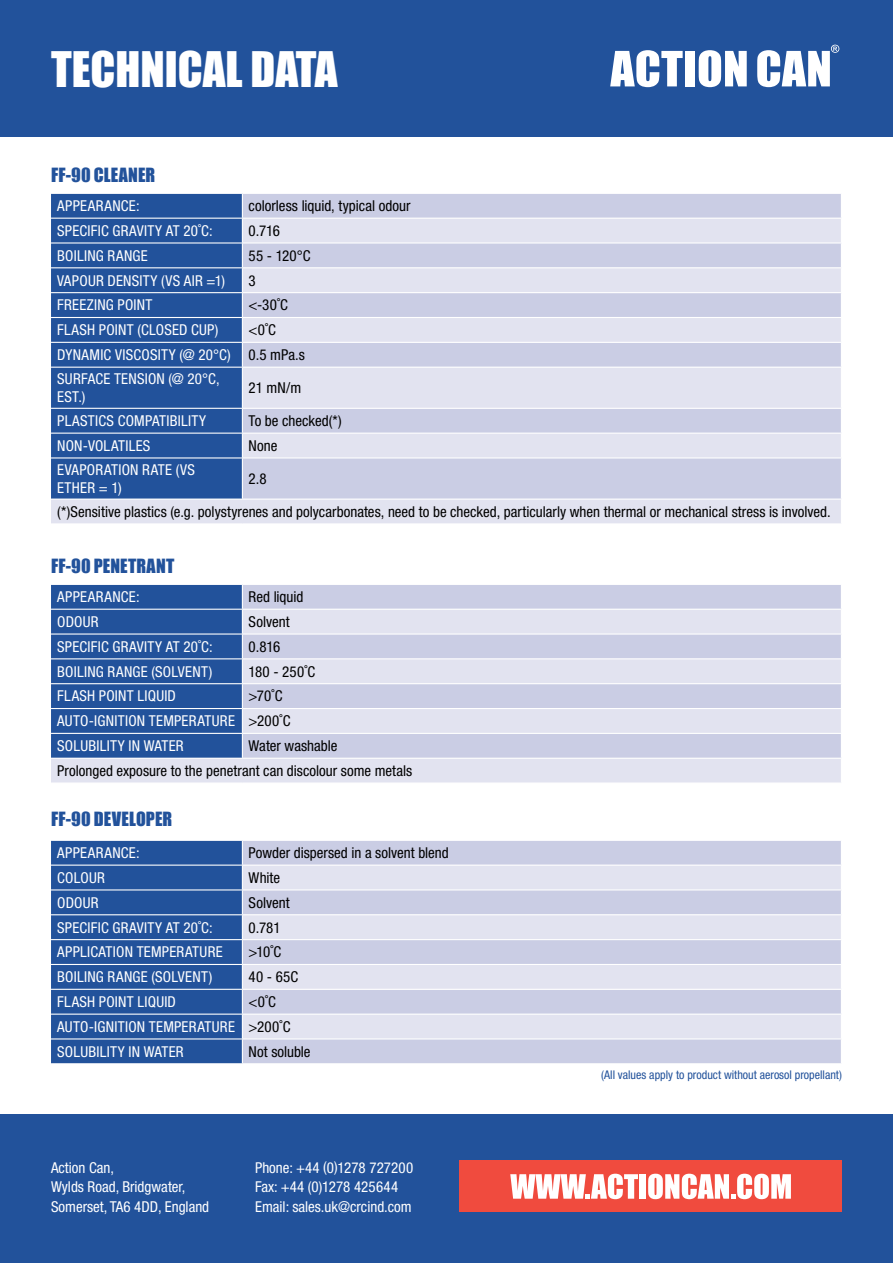
<style>
.page{position:relative;width:893px;height:1263px;background:#fff}
.page>*{position:absolute;margin:0;border:0;box-sizing:border-box;transform-origin:0 0}
.t1{font:45px "Impact";color:#fff}
.t2{font:18px "Impact";color:#22529b}
.t3{font:condensed 15px/24.9px "Helvetica Neue LT Std";letter-spacing:.015em;color:#fff}
.t4{font:condensed 15px/33px "Helvetica Neue LT Std";color:#000}
.t5{font:condensed 12px "Helvetica Neue LT Std";color:#22529b}
.s1{color:#fff}
.s2{color:#000}
</style>
<div class="page">
<div style="left:0;top:0;width:893px;height:136px;background:#22529b"></div>
<svg style="left:610px;top:50px;width:73px;height:37px"></svg>
<div style="left:685px;top:51px;width:10px;height:35px;background:#fff"></div>
<svg style="left:699px;top:50px;width:48px;height:37px"></svg>
<svg style="left:757px;top:45px;width:82px;height:42px"></svg>
<div style="left:51px;top:194px;width:191px;height:24px;background:#22529b"></div>
<div style="left:243px;top:194px;width:598px;height:24px;background:#cacde4"></div>
<svg style="left:51px;top:219px;width:790px;height:304px;background:#afbbd9"></svg>
<hr style="left:51px;top:242px;width:191px;height:2px;background:#fff">
<hr style="left:242px;top:242px;width:600px;height:2px;background:#fff">
<hr style="left:51px;top:267px;width:191px;height:1px;background:#fff">
<hr style="left:242px;top:267px;width:600px;height:1px;background:#fff">
<hr style="left:51px;top:292px;width:191px;height:1px;background:#fff">
<hr style="left:242px;top:292px;width:600px;height:1px;background:#fff">
<hr style="left:51px;top:317px;width:191px;height:1px;background:#fff">
<hr style="left:242px;top:317px;width:600px;height:1px;background:#fff">
<hr style="left:51px;top:342px;width:191px;height:1px;background:#fff">
<hr style="left:242px;top:342px;width:600px;height:1px;background:#fff">
<svg style="left:242px;top:217px;width:1px;height:150px"></svg>
<hr style="left:51px;top:367px;width:191px;height:1px;background:#fff">
<hr style="left:242px;top:367px;width:600px;height:1px;background:#fff">
<hr style="left:242px;top:368px;width:1px;height:40px;background:#fff">
<hr style="left:51px;top:408px;width:191px;height:1px;background:#fff">
<hr style="left:242px;top:408px;width:600px;height:1px;background:#fff">
<hr style="left:51px;top:433px;width:191px;height:1px;background:#fff">
<hr style="left:242px;top:433px;width:600px;height:1px;background:#fff">
<svg style="left:242px;top:409px;width:1px;height:48px"></svg>
<hr style="left:51px;top:457px;width:191px;height:1px;background:#fff">
<hr style="left:242px;top:457px;width:600px;height:1px;background:#fff">
<hr style="left:242px;top:458px;width:1px;height:40px;background:#fff">
<hr style="left:51px;top:498px;width:191px;height:2px;background:#fff">
<hr style="left:242px;top:498px;width:600px;height:2px;background:#fff">
<div style="left:243px;top:585px;width:598px;height:24px;background:#cacde4"></div>
<svg style="left:51px;top:610px;width:790px;height:172px;background:#d8daeb"></svg>
<hr style="left:242px;top:633px;width:600px;height:2px;background:#fff">
<hr style="left:242px;top:658px;width:600px;height:1px;background:#fff">
<hr style="left:242px;top:683px;width:600px;height:1px;background:#fff">
<hr style="left:242px;top:708px;width:600px;height:1px;background:#fff">
<hr style="left:242px;top:733px;width:600px;height:1px;background:#fff">
<svg style="left:51px;top:584px;width:192px;height:174px;background:#2c599f"></svg>
<hr style="left:51px;top:758px;width:191px;height:1px;background:#fff">
<hr style="left:242px;top:758px;width:600px;height:1px;background:#fff">
<div style="left:243px;top:841px;width:598px;height:222px;background:#cacde4"></div>
<svg style="left:243px;top:866px;width:598px;height:172px;background:#d8d9ea"></svg>
<hr style="left:242px;top:864px;width:600px;height:2px;background:#fff">
<hr style="left:242px;top:889px;width:600px;height:1px;background:#fff">
<hr style="left:242px;top:914px;width:600px;height:1px;background:#fff">
<hr style="left:242px;top:939px;width:600px;height:1px;background:#fff">
<hr style="left:242px;top:964px;width:600px;height:1px;background:#fff">
<hr style="left:242px;top:989px;width:600px;height:1px;background:#fff">
<hr style="left:242px;top:1013px;width:600px;height:2px;background:#fff">
<hr style="left:242px;top:1038px;width:600px;height:1px;background:#fff">
<svg style="left:51px;top:840px;width:192px;height:223px;background:#2b599f"></svg>
<div style="left:0;top:1114px;width:893px;height:149px;background:#22529b"></div>
<div style="left:459px;top:1161px;width:383px;height:51px;background:#f04b3e"></div>
<svg style="left:510px;top:1174px;width:128px;height:25px"></svg>
<div style="left:639px;top:1174px;width:7px;height:25px;background:#fff"></div>
<svg style="left:648px;top:1174px;width:143px;height:25px"></svg>
<h1 class="t1" style="left:51px;top:34px;width:288px">TECHNICAL DATA</h1>
<p class="t2" style="left:51px;top:161px;width:53px">FF-90 CLEA</p>
<p class="t2" style="left:128px;top:161px;width:19px">NER</p>
<p class="t3" style="left:57px;top:193px;width:84px">APPEARANCE:</p>
<p class="t4" style="left:249px;top:189px;width:163px">colorless liquid, typical odour</p>
<p class="t3" style="left:57px;top:218px;width:157px">SPECIFIC GRAVITY AT 20˚C:</p>
<p class="t4" style="left:249px;top:214px;width:33px">0.716</p>
<p class="t3" style="left:57px;top:243px;width:92px">BOILING RANGE</p>
<p class="t4" style="left:249px;top:239px;width:64px">55 - 120°C</p>
<p class="t3" style="left:57px;top:268px;width:169px">VAPOUR DENSITY (VS AIR =1)</p>
<p class="t4" style="left:249px;top:264px;width:9px">3</p>
<p class="t3" style="left:57px;top:293px;width:97px">FREEZING POINT</p>
<p class="t4" style="left:249px;top:288px;width:41px">&lt;-30˚C</p>
<p class="t3" style="left:57px;top:317px;width:163px">FLASH POINT (CLOSED CUP)</p>
<p class="t4" style="left:249px;top:313px;width:29px">&lt;0˚C</p>
<p class="t3" style="left:57px;top:342px;width:50px">Dynamicviscosity</p>
<p class="t4" style="left:179px;top:338px;width:127px"><span class="s1">(@ 20°C)</span> 0.5 mPa.s</p>
<p class="t3" style="left:57px;top:366px;width:16px">Surfacetension</p>
<p class="t3" style="left:169px;top:366px;width:53px">(@ 20°C,</p>
<p class="t3" style="left:57px;top:384px;width:30px">est.)</p>
<p class="t4" style="left:249px;top:371px;width:54px">21 mN/m</p>
<p class="t3" style="left:57px;top:408px;width:16px">Plasticsco</p>
<p class="t3" style="left:134px;top:408px;width:18px">mpatibility</p>
<p class="t4" style="left:249px;top:404px;width:95px">To be checked(*)</p>
<p class="t3" style="left:57px;top:433px;width:39px">Non-volatiles</p>
<p class="t4" style="left:249px;top:429px;width:30px">None</p>
<p class="t3" style="left:57px;top:457px;width:16px">Evaporationrate</p>
<p class="t3" style="left:176px;top:457px;width:11px">(vs</p>
<p class="t3" style="left:57px;top:475px;width:8px">ether</p>
<p class="t3" style="left:99px;top:475px;width:24px">= 1)</p>
<p class="t4" style="left:57px;top:462px;width:775px;text-indent:191px">2.8<br>(*)Sensitive plastics (e.g. polystyrenes and polycarbonates, need to be checked, particularly when thermal or mechanical stress is involved.</p>
<p class="t2" style="left:51px;top:552px;width:79px">FF-90 PENETRA</p>
<p class="t2" style="left:156px;top:552px;width:20px">NT</p>
<p class="t3" style="left:57px;top:584px;width:84px">APPEARANCE:</p>
<p class="t4" style="left:249px;top:580px;width:56px">Red liquid</p>
<p class="t3" style="left:57px;top:609px;width:43px">ODOUR</p>
<p class="t4" style="left:249px;top:605px;width:42px">Solvent</p>
<p class="t3" style="left:57px;top:634px;width:157px">SPECIFIC GRAVITY AT 20˚C:</p>
<p class="t4" style="left:249px;top:630px;width:33px">0.816</p>
<p class="t3" style="left:57px;top:659px;width:16px">Boilingrange</p>
<p class="t3" style="left:152px;top:659px;width:13px">(solvent</p>
<p class="t3" style="left:209px;top:659px;width:5px">)</p>
<p class="t4" style="left:249px;top:655px;width:68px">180 - 250˚C</p>
<p class="t3" style="left:57px;top:684px;width:120px">FLASH POINT LIQUID</p>
<p class="t3" style="left:57px;top:684px;width:235px;text-indent:191px"><span class="s2">&gt;70˚C<br></span>AUTO-IGNITION TEMPERATURE <span class="s2">&gt;200˚C<br></span>SOLUBILITY IN WATER</p>
<p class="t4" style="left:57px;top:733px;width:356px;line-height:24.9px;text-indent:191px">Water washable<br>Prolonged exposure to the penetrant can discolour some metals</p>
<p class="t2" style="left:51px;top:805px;width:53px">FF-90 DEVEL</p>
<p class="t2" style="left:136px;top:805px;width:20px">OPER</p>
<p class="t3" style="left:57px;top:840px;width:84px">APPEARANCE:</p>
<p class="t4" style="left:249px;top:836px;width:202px">Powder dispersed in a solvent blend</p>
<p class="t3" style="left:57px;top:865px;width:49px">COLOUR</p>
<p class="t4" style="left:249px;top:861px;width:33px">White</p>
<p class="t3" style="left:57px;top:890px;width:43px">ODOUR</p>
<p class="t4" style="left:249px;top:886px;width:42px">Solvent</p>
<p class="t3" style="left:57px;top:915px;width:157px">SPECIFIC GRAVITY AT 20˚C:</p>
<p class="t4" style="left:249px;top:911px;width:33px">0.781</p>
<p class="t3" style="left:57px;top:939px;width:167px">APPLICATION TEMPERATURE</p>
<p class="t4" style="left:249px;top:935px;width:34px">&gt;10˚C</p>
<p class="t3" style="left:57px;top:964px;width:16px">Boilingrange</p>
<p class="t3" style="left:152px;top:964px;width:13px">(solvent</p>
<p class="t3" style="left:209px;top:964px;width:5px">)</p>
<p class="t4" style="left:249px;top:960px;width:51px">40 - 65C</p>
<p class="t3" style="left:57px;top:989px;width:120px">FLASH POINT LIQUID</p>
<p class="t3" style="left:57px;top:989px;width:235px;text-indent:191px"><span class="s2">&lt;0˚C<br></span>AUTO-IGNITION TEMPERATURE <span class="s2">&gt;200˚C<br></span>SOLUBILITY IN WATER</p>
<p class="t4" style="left:249px;top:1035px;width:64px">Not soluble</p>
<p class="t3" style="left:51px;top:1158px;width:160px;line-height:19.5px">Action Can,<br>Wylds Road, Bridgwater,<br>Somerset, TA6 4DD, England</p>
<p class="t3" style="left:255px;top:1158px;width:160px;line-height:19.5px">Phone: +44 (0)1278 727200<br>Fax: +44 (0)1278 425644<br>Email: sales.uk@crcind.com</p>
<p class="t5" style="left:601px;top:1067px;width:242px">(All values apply to product without aerosol propellant)</p>
</div>
